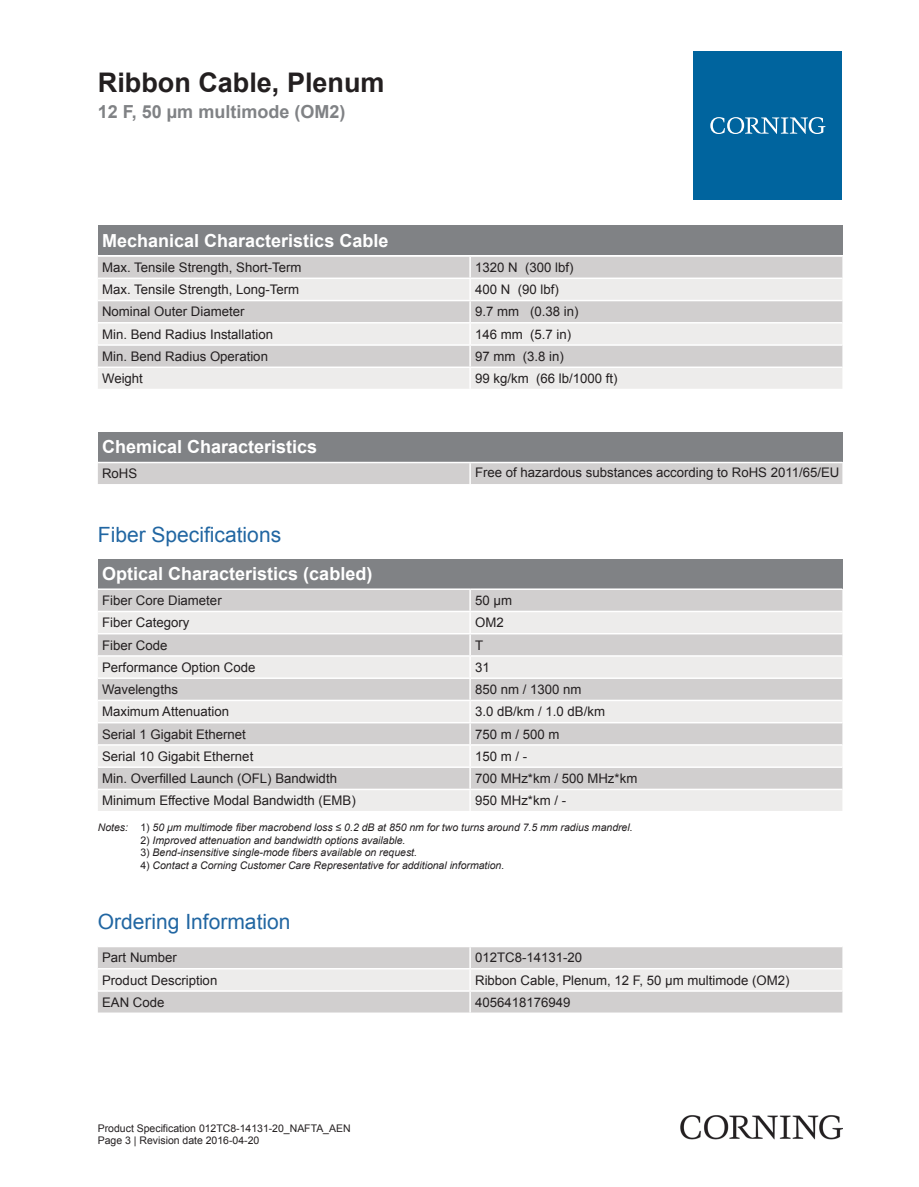
<style>
.page{position:relative;width:919px;height:1187px;background:#fff}
.page>*{position:absolute;margin:0;border:0;box-sizing:border-box;transform-origin:0 0}
.t1{font:700 27px "Arial";color:#231f20}
.t2{font:21px "Arial";color:#2166a2}
.t3{font:700 18px "Arial";color:#fff}
.t4{font:700 18px "Arial";color:#808285}
.t5{font:13.2px "Arial";color:#231f20}
.t6{font:italic 10.5px "Arial";color:#231f20}
.t7{font:10.5px/12.6px "Arial";color:#231f20}
.s1{font-style:normal}
</style>
<div class="page">
<div style="left:98px;top:225px;width:744px;height:30px;background:#808285"></div>
<div style="left:98px;top:257px;width:744px;height:20px;background:#d1cfcf"></div>
<svg style="left:98px;top:279px;width:744px;height:110px;background:#e2e0e0"></svg>
<hr style="left:469px;top:257px;width:2px;height:20px;background:#fff">
<hr style="left:469px;top:279px;width:2px;height:21px;background:#fff">
<hr style="left:469px;top:301px;width:2px;height:21px;background:#fff">
<hr style="left:469px;top:323px;width:2px;height:21px;background:#fff">
<hr style="left:469px;top:346px;width:2px;height:20px;background:#fff">
<hr style="left:469px;top:368px;width:2px;height:21px;background:#fff">
<hr style="left:98px;top:300px;width:372px;height:1px;background:#fff">
<hr style="left:470px;top:300px;width:372px;height:1px;background:#fff">
<hr style="left:98px;top:322px;width:372px;height:1px;background:#fff">
<hr style="left:470px;top:322px;width:372px;height:1px;background:#fff">
<hr style="left:98px;top:344px;width:372px;height:2px;background:#fff">
<hr style="left:470px;top:344px;width:372px;height:2px;background:#fff">
<hr style="left:98px;top:366px;width:372px;height:2px;background:#fff">
<hr style="left:470px;top:366px;width:372px;height:2px;background:#fff">
<div style="left:98px;top:432px;width:744px;height:29px;background:#808285"></div>
<div style="left:98px;top:463px;width:744px;height:21px;background:#d1cfcf"></div>
<hr style="left:469px;top:463px;width:2px;height:21px;background:#fff">
<div style="left:98px;top:558px;width:744px;height:30px;background:#808285"></div>
<div style="left:98px;top:590px;width:744px;height:20px;background:#d1cfcf"></div>
<svg style="left:98px;top:612px;width:744px;height:198px;background:#e1dfdf"></svg>
<hr style="left:469px;top:590px;width:2px;height:20px;background:#fff">
<hr style="left:469px;top:612px;width:2px;height:21px;background:#fff">
<hr style="left:469px;top:634px;width:2px;height:21px;background:#fff">
<hr style="left:469px;top:656px;width:2px;height:21px;background:#fff">
<hr style="left:469px;top:679px;width:2px;height:20px;background:#fff">
<hr style="left:469px;top:701px;width:2px;height:21px;background:#fff">
<hr style="left:469px;top:723px;width:2px;height:21px;background:#fff">
<hr style="left:469px;top:745px;width:2px;height:21px;background:#fff">
<hr style="left:469px;top:767px;width:2px;height:21px;background:#fff">
<hr style="left:469px;top:790px;width:2px;height:20px;background:#fff">
<hr style="left:98px;top:633px;width:372px;height:1px;background:#fff">
<hr style="left:470px;top:633px;width:372px;height:1px;background:#fff">
<hr style="left:98px;top:655px;width:372px;height:1px;background:#fff">
<hr style="left:470px;top:655px;width:372px;height:1px;background:#fff">
<hr style="left:98px;top:677px;width:372px;height:2px;background:#fff">
<hr style="left:470px;top:677px;width:372px;height:2px;background:#fff">
<hr style="left:98px;top:699px;width:372px;height:2px;background:#fff">
<hr style="left:470px;top:699px;width:372px;height:2px;background:#fff">
<hr style="left:98px;top:722px;width:372px;height:1px;background:#fff">
<hr style="left:470px;top:722px;width:372px;height:1px;background:#fff">
<hr style="left:98px;top:744px;width:372px;height:1px;background:#fff">
<hr style="left:470px;top:744px;width:372px;height:1px;background:#fff">
<hr style="left:98px;top:766px;width:372px;height:1px;background:#fff">
<hr style="left:470px;top:766px;width:372px;height:1px;background:#fff">
<hr style="left:98px;top:788px;width:372px;height:2px;background:#fff">
<hr style="left:470px;top:788px;width:372px;height:2px;background:#fff">
<div style="left:98px;top:947px;width:744px;height:65px;background:#d1cfcf"></div>
<div style="left:98px;top:969px;width:744px;height:21px;background:#edeceb"></div>
<hr style="left:469px;top:947px;width:2px;height:20px;background:#fff">
<hr style="left:469px;top:969px;width:2px;height:21px;background:#fff">
<hr style="left:469px;top:991px;width:2px;height:21px;background:#fff">
<hr style="left:98px;top:967px;width:372px;height:2px;background:#fff">
<hr style="left:470px;top:967px;width:372px;height:2px;background:#fff">
<hr style="left:98px;top:990px;width:372px;height:1px;background:#fff">
<hr style="left:470px;top:990px;width:372px;height:1px;background:#fff">
<div style="left:693px;top:51px;width:149px;height:149px;background:#00649e"></div>
<svg style="left:710px;top:117px;width:115px;height:17px"></svg>
<img style="left:680px;top:1115px;width:162px;height:24px">
<h1 class="t1" style="left:98px;top:64px;width:288px">Ribbon Cable, Plenum</h1>
<h3 class="t4" style="left:98px;top:100px;width:249px">12 F, 50 µm multimode (OM2)</h3>
<h3 class="t3" style="left:102px;top:228px;width:288px">Mechanical Characteristics Cable</h3>
<p class="t5" style="left:102px;top:258px;width:201px">Max. Tensile Strength, Short-Term</p>
<p class="t5" style="left:475px;top:258px;width:100px">1320 N (300 lbf)</p>
<p class="t5" style="left:102px;top:281px;width:199px">Max. Tensile Strength, Long-Term</p>
<p class="t5" style="left:475px;top:281px;width:85px">400 N (90 lbf)</p>
<p class="t5" style="left:102px;top:303px;width:144px">Nominal Outer Diameter</p>
<p class="t5" style="left:475px;top:303px;width:105px">9.7 mm (0.38 in)</p>
<p class="t5" style="left:102px;top:325px;width:172px">Min. Bend Radius Installation</p>
<p class="t5" style="left:475px;top:325px;width:98px">146 mm (5.7 in)</p>
<p class="t5" style="left:102px;top:347px;width:167px">Min. Bend Radius Operation</p>
<p class="t5" style="left:475px;top:347px;width:90px">97 mm (3.8 in)</p>
<p class="t5" style="left:102px;top:370px;width:42px">Weight</p>
<p class="t5" style="left:475px;top:370px;width:144px">99 kg/km (66 lb/1000 ft)</p>
<h3 class="t3" style="left:102px;top:435px;width:217px">Chemical Characteristics</h3>
<p class="t5" style="left:102px;top:465px;width:37px">RoHS</p>
<p class="t5" style="left:475px;top:463px;width:366px">Free of hazardous substances according to RoHS 2011/65/EU</p>
<h2 class="t2" style="left:98px;top:520px;width:185px">Fiber Specifications</h2>
<h3 class="t3" style="left:102px;top:561px;width:272px">Optical Characteristics (cabled)</h3>
<p class="t5" style="left:102px;top:591px;width:121px">Fiber Core Diameter</p>
<p class="t5" style="left:475px;top:591px;width:38px">50 µm</p>
<p class="t5" style="left:102px;top:614px;width:89px">Fiber Category</p>
<p class="t5" style="left:475px;top:614px;width:30px">OM2</p>
<p class="t5" style="left:102px;top:636px;width:67px">Fiber Code</p>
<p class="t5" style="left:475px;top:636px;width:10px">T</p>
<p class="t5" style="left:102px;top:658px;width:155px">Performance Option Code</p>
<p class="t5" style="left:475px;top:658px;width:16px">31</p>
<p class="t5" style="left:102px;top:680px;width:77px">Wavelengths</p>
<p class="t5" style="left:475px;top:680px;width:108px">850 nm / 1300 nm</p>
<p class="t5" style="left:102px;top:703px;width:128px">Maximum Attenuation</p>
<p class="t5" style="left:475px;top:703px;width:131px">3.0 dB/km / 1.0 dB/km</p>
<p class="t5" style="left:102px;top:725px;width:145px">Serial 1 Gigabit Ethernet</p>
<p class="t5" style="left:475px;top:725px;width:86px">750 m / 500 m</p>
<p class="t5" style="left:102px;top:747px;width:153px">Serial 10 Gigabit Ethernet</p>
<p class="t5" style="left:475px;top:747px;width:54px">150 m / -</p>
<p class="t5" style="left:102px;top:769px;width:236px">Min. Overfilled Launch (OFL) Bandwidth</p>
<p class="t5" style="left:475px;top:769px;width:164px">700 MHz*km / 500 MHz*km</p>
<p class="t5" style="left:102px;top:792px;width:255px">Minimum Effective Modal Bandwidth (EMB)</p>
<p class="t5" style="left:475px;top:792px;width:92px">950 MHz*km / -</p>
<p class="t6" style="left:98px;top:820px;width:536px">Notes: <span class="s1">1)</span> 50 μm multimode fiber macrobend loss ≤ 0.2 dB at 850 nm for two turns around 7.5 mm radius mandrel.</p>
<p class="t6" style="left:140px;top:833px;width:266px"><span class="s1">2)</span> Improved attenuation and bandwidth options available.</p>
<p class="t6" style="left:140px;top:845px;width:278px"><span class="s1">3)</span> Bend-insensitive single-mode fibers available on request.</p>
<p class="t6" style="left:140px;top:858px;width:365px"><span class="s1">4)</span> Contact a Corning Customer Care Representative for additional information.</p>
<h2 class="t2" style="left:98px;top:907px;width:194px">Ordering Information</h2>
<p class="t5" style="left:102px;top:949px;width:76px">Part Number</p>
<p class="t5" style="left:475px;top:949px;width:109px">012TC8-14131-20</p>
<p class="t5" style="left:102px;top:971px;width:117px">Product Description</p>
<p class="t5" style="left:475px;top:971px;width:316px">Ribbon Cable, Plenum, 12 F, 50 µm multimode (OM2)</p>
<p class="t5" style="left:102px;top:993px;width:64px">EAN Code</p>
<p class="t5" style="left:475px;top:993px;width:97px">4056418176949</p>
<p class="t7" style="left:98px;top:1121px;width:254px">Product Specification 012TC8-14131-20_NAFTA_AEN<br>Page 3 | Revision date 2016-04-20</p>
</div>
